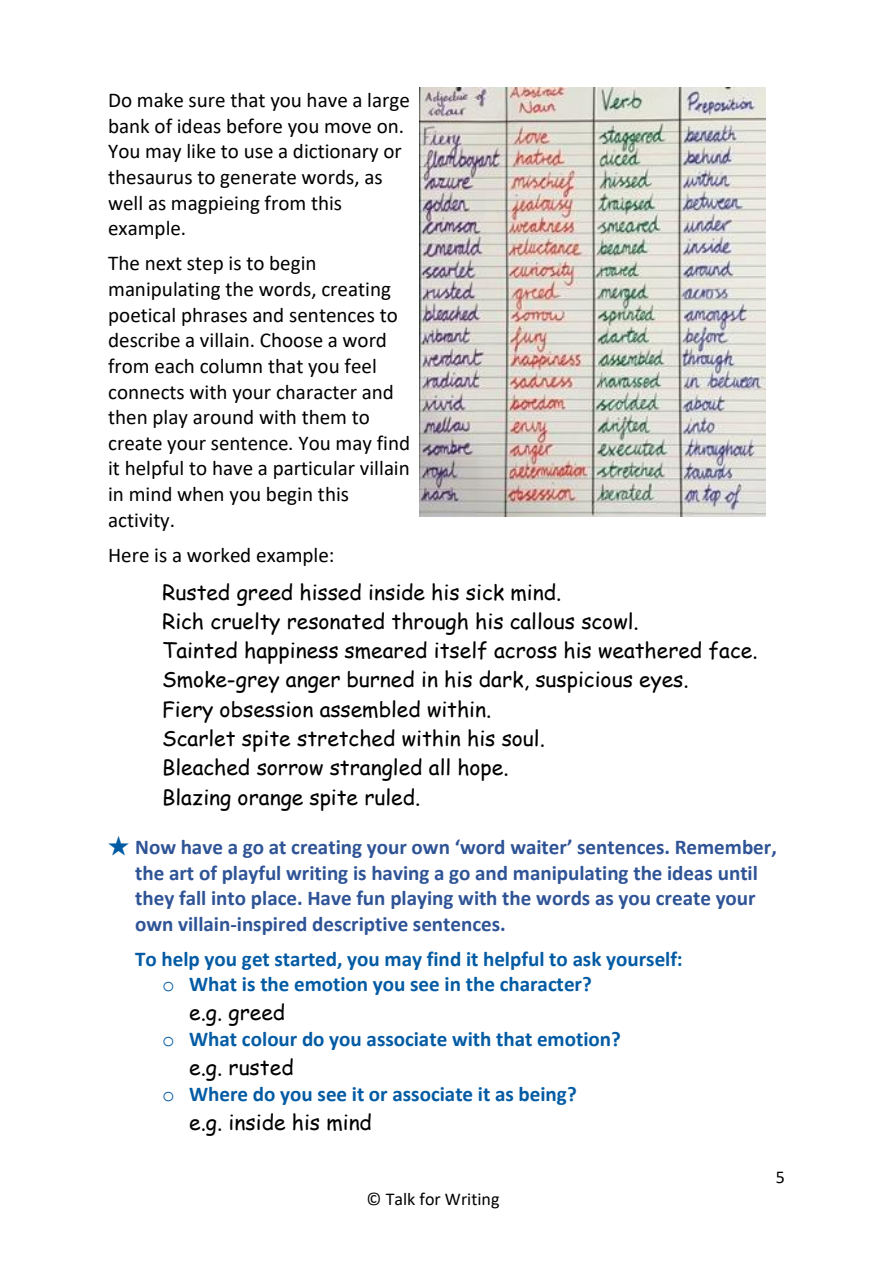
<style>
.page{position:relative;width:893px;height:1264px;background:#fff}
.page>*{position:absolute;margin:0;border:0;box-sizing:border-box;transform-origin:0 0}
.t1{font:21.15px "Calibri";color:#000}
.t2{font:21.15px "Comic Sans MS";color:#000}
.t3{font:21px/25.7px "Calibri";color:#000}
.t4{font:21px "Comic Sans MS";color:#000}
.t5{font:700 21px/25.5px "Calibri";color:#2f5496}
.t6{font:700 21px "Calibri";color:#035ba4}
.t7{font:18px "Calibri";color:#000}
.s1{font-family:"Yu Gothic";font-weight:400;color:#015ca4}
.s2{font-family:"Courier New";font-weight:400}
</style>
<div class="page">
<img style="left:419px;top:87px;width:346px;height:430px">
<p class="t1" style="left:108px;top:91px;width:303px">Do make sure that you have a large</p>
<p class="t3" style="left:108px;top:115px;width:297px">bank of ideas before you move on.<br>You may like to use a dictionary or thesaurus to generate words, as well as magpieing from this example.</p>
<p class="t3" style="left:108px;top:252px;width:291px">The next step is to begin manipulating the words, creating poetical phrases and sentences to</p>
<p class="t1" style="left:108px;top:331px;width:280px">describe a villain. Choose a word</p>
<p class="t3" style="left:108px;top:354px;width:303px">from each column that you feel connects with your character and then play around with them to create your sentence. You may find it helpful to have a particular villain in mind when you begin this activity.</p>
<p class="t3" style="left:108px;top:543px;width:228px">Here is a worked example:</p>
<p class="t2" style="left:162px;top:576px;width:400px">Rusted greed hissed inside his sick mind.</p>
<p class="t4" style="left:162px;top:605px;width:478px">Rich cruelty resonated through his callous scowl.</p>
<p class="t4" style="left:162px;top:635px;width:597px">Tainted happiness smeared itself across his weathered face.</p>
<p class="t4" style="left:162px;top:664px;width:528px">Smoke-grey anger burned in his dark, suspicious eyes.</p>
<p class="t4" style="left:162px;top:693px;width:331px">Fiery obsession assembled within.</p>
<p class="t4" style="left:162px;top:722px;width:384px">Scarlet spite stretched within his soul.</p>
<p class="t4" style="left:162px;top:752px;width:348px">Bleached sorrow strangled all hope.</p>
<p class="t4" style="left:162px;top:781px;width:260px">Blazing orange spite ruled.</p>
<p class="t5" style="left:135px;top:835px;width:643px;text-indent:-27px"><span class="s1">★</span> Now have a go at creating your own ‘word waiter’ sentences. Remember, the art of playful writing is having a go and manipulating the ideas until they fall into place. Have fun playing with the words as you create your own villain-inspired descriptive sentences.</p>
<p class="t6" style="left:135px;top:949px;width:549px">To help you get started, you may find it helpful to ask yourself:</p>
<p class="t6" style="left:162px;top:975px;width:431px"><span class="s2">o</span> What is the emotion you see in the character?</p>
<p class="t4" style="left:189px;top:996px;width:98px">e.g. greed</p>
<p class="t6" style="left:162px;top:1030px;width:460px"><span class="s2">o</span> What colour do you associate with that emotion?</p>
<p class="t4" style="left:189px;top:1051px;width:106px">e.g. rusted</p>
<p class="t6" style="left:162px;top:1085px;width:416px"><span class="s2">o</span> Where do you see it or associate it as being?</p>
<p class="t4" style="left:189px;top:1106px;width:184px">e.g. inside his mind</p>
<p class="t7" style="left:366px;top:1191px;width:134px">© Talk for Writing</p>
<p class="t7" style="left:775px;top:1169px;width:11px">5</p>
</div>
